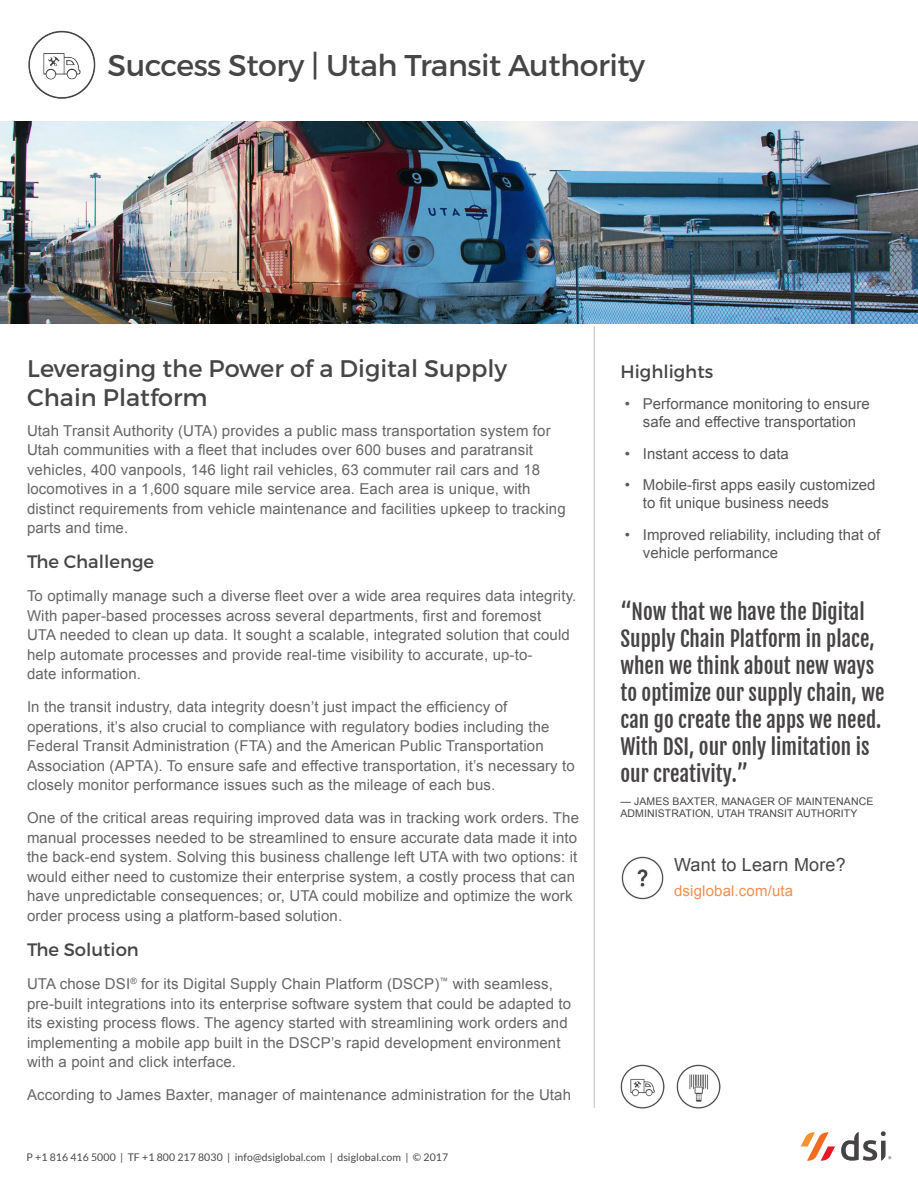
<style>
.page{position:relative;width:918px;height:1188px;background:#fff}
.page>*{position:absolute;margin:0;border:0;box-sizing:border-box;transform-origin:0 0}
.Main_Headline{font:30px "Montserrat";letter-spacing:-.015em;color:#464646}
.Secondary_Headline{font:24px/28.8px "Montserrat";color:#464646}
.Quote_Left_Fjalla_On{font:21px/27px "Fjalla One";color:#464345}
.Body_Copy_Headline{font:18px "Montserrat";color:#464646}
.Call_to_Action_Right{font:18px "Arial";letter-spacing:.01em;color:#464646}
.Bullet_List_Header{font:18px "Montserrat";color:#464646}
.Body_Copy_-_Arial{font:15px/19.5px "Arial";letter-spacing:.01em;color:#676566}
.t1{font:15px/18px "Arial";color:#585858}
.Body_Copy_-_Arial-2{font:15px "Arial";letter-spacing:.01em;color:#f58f4e}
.Quote_Name{font:10.5px/12px "Arial";letter-spacing:.01em;color:#454646}
.t2{font:10.5px "Lato";letter-spacing:.01em;color:#464646}
</style>
<div class="page">
<svg style="left:801px;top:1132px;width:34px;height:29px"></svg>
<svg style="left:841px;top:1131px;width:50px;height:30px"></svg>
<hr style="left:594px;top:326px;width:1px;height:782px;background:#464345">
<img style="left:620px;top:1065px;width:44px;height:44px">
<img style="left:676px;top:1065px;width:44px;height:44px">
<img style="left:0;top:122px;width:918px;height:202px">
<img style="left:28px;top:30px;width:68px;height:69px">
<img style="left:621px;top:857px;width:43px;height:42px">
<p class="Main_Headline" style="left:107px;top:46px;width:539px">Success Story | Utah Transit Authority</p>
<p class="Secondary_Headline" style="left:27px;top:354px;width:482px">Leveraging the Power of a Digital Supply<br>Chain Platform</p>
<p class="Body_Copy_-_Arial" style="left:27px;top:421px;width:540px">Utah Transit Authority (UTA) provides a public mass transportation system for Utah communities with a fleet that includes over 600 buses and paratransit vehicles, 400 vanpools, 146 light rail vehicles, 63 commuter rail cars and 18 locomotives in a 1,600 square mile service area. Each area is unique, with distinct requirements from vehicle maintenance and facilities upkeep to tracking parts and time.</p>
<p class="Body_Copy_Headline" style="left:27px;top:551px;width:129px">The Challenge</p>
<p class="Body_Copy_-_Arial" style="left:27px;top:587px;width:551px">To optimally manage such a diverse fleet over a wide area requires data integrity.<br>With paper-based processes across several departments, first and foremost<br>UTA needed to clean up data. It sought a scalable, integrated solution that could help automate processes and provide real-time visibility to accurate, up-to-<br>date information.</p>
<p class="Body_Copy_-_Arial" style="left:27px;top:698px;width:549px">In the transit industry, data integrity doesn’t just impact the efficiency of operations, it’s also crucial to compliance with regulatory bodies including the Federal Transit Administration (FTA) and the American Public Transportation Association (APTA). To ensure safe and effective transportation, it’s necessary to closely monitor performance issues such as the mileage of each bus.</p>
<p class="Body_Copy_-_Arial" style="left:27px;top:809px;width:554px">One of the critical areas requiring improved data was in tracking work orders. The manual processes needed to be streamlined to ensure accurate data made it into the back-end system. Solving this business challenge left UTA with two options: it would either need to customize their enterprise system, a costly process that can have unpredictable consequences; or, UTA could mobilize and optimize the work order process using a platform-based solution.</p>
<p class="Body_Copy_Headline" style="left:27px;top:939px;width:113px">The Solution</p>
<p class="Body_Copy_-_Arial" style="left:27px;top:974px;width:546px">UTA chose DSI<sup>®</sup> for its Digital Supply Chain Platform (DSCP)<sup>™</sup> with seamless, pre-built integrations into its enterprise software system that could be adapted to its existing process flows. The agency started with streamlining work orders and implementing a mobile app built in the DSCP’s rapid development environment with a point and click interface.</p>
<p class="Body_Copy_-_Arial" style="left:27px;top:1085px;width:546px">According to James Baxter, manager of maintenance administration for the Utah</p>
<p class="t2" style="left:27px;top:1151px;width:423px">P +1 816 416 5000 | TF +1 800 217 8030 | info@dsiglobal.com | dsiglobal.com | © 2017</p>
<p class="Bullet_List_Header" style="left:620px;top:360px;width:94px">Highlights</p>
<p class="t1" style="left:625px;top:395px;width:246px;text-align:center">• Performance monitoring to ensure safe and effective transportation</p>
<p class="t1" style="left:625px;top:445px;width:165px">• Instant access to data</p>
<p class="t1" style="left:643px;top:476px;width:234px;text-indent:-18px">• Mobile-first apps easily customized to fit unique business needs</p>
<p class="t1" style="left:643px;top:526px;width:239px;text-indent:-18px">• Improved reliability, including that of vehicle performance</p>
<p class="Quote_Left_Fjalla_On" style="left:620px;top:598px;width:266px">“Now that we have the Digital<br>Supply Chain Platform in place, when we think about new ways to optimize our supply chain, we can go create the apps we need.<br>With DSI, our only limitation is our creativity.”</p>
<p class="Quote_Name" style="left:620px;top:795px;width:255px">— JAMES BAXTER, MANAGER OF MAINTENANCE<br>ADMINISTRATION, UTAH TRANSIT AUTHORITY</p>
<p class="Call_to_Action_Right" style="left:674px;top:853px;width:173px">Want to Learn More?</p>
<p class="Body_Copy_-_Arial-2" style="left:674px;top:881px;width:121px">dsiglobal.com/uta</p>
</div>
